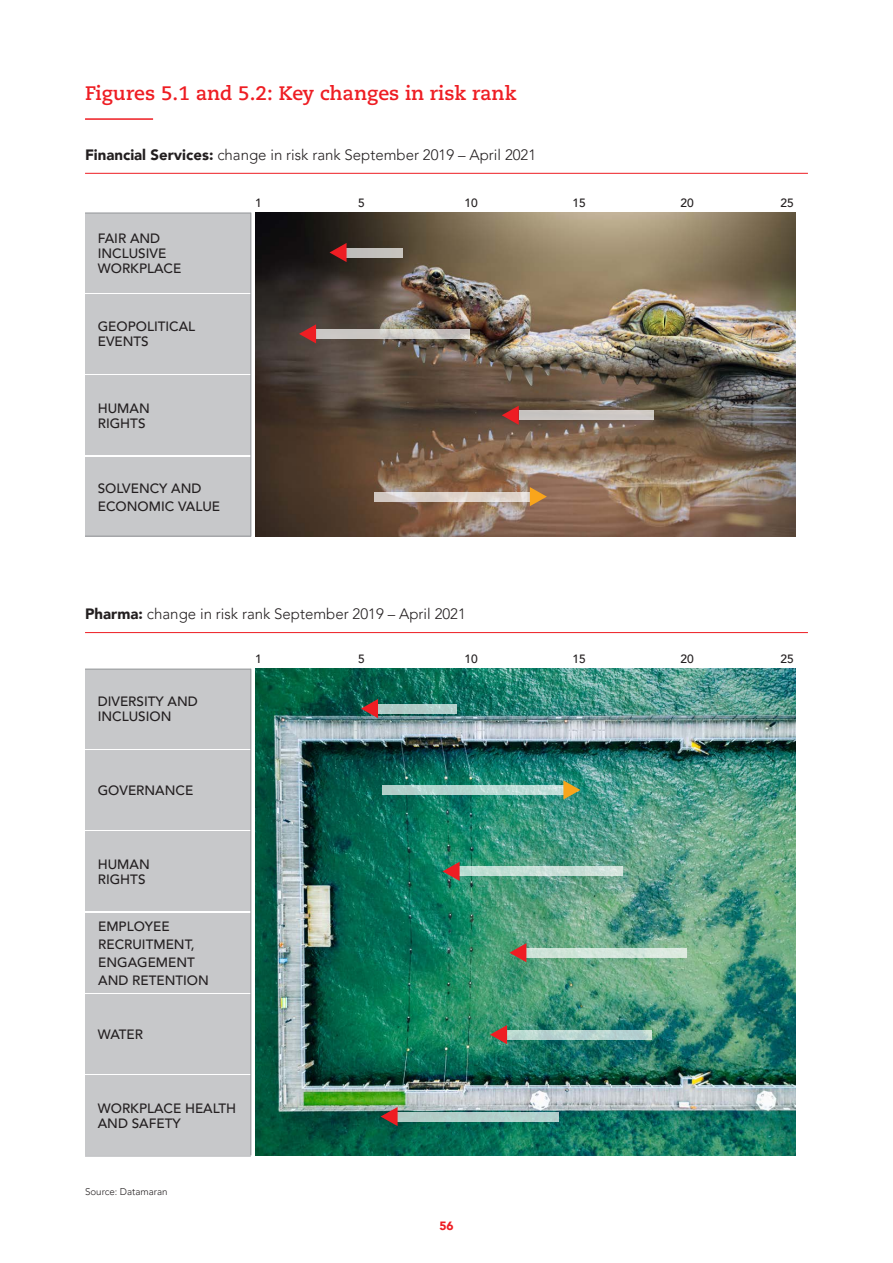
<style>
.page{position:relative;width:893px;height:1263px;background:#fff}
.page>*{position:absolute;margin:0;border:0;box-sizing:border-box;transform-origin:0 0}
.t1{font:700 19.5px "Caecilia LT Std";color:#ee1d23}
.t2{font:300 15px "Avenir LT Pro";color:#231f20}
.t3{font:500 13.5px/15px "Avenir LT Pro";color:#231f20}
.t4{font:500 12px "Avenir LT Pro";color:#231f20}
.t5{font:900 12px "Avenir LT Pro";color:#ee1d23}
.t6{font:300 9.75px "Avenir LT Pro";color:#231f20}
.s1{font-family:"Caecilia"}
.s2{font-weight:900}
</style>
<div class="page">
<div style="left:85px;top:375px;width:166px;height:80px;background:#c7c8ca"></div>
<img style="left:255px;top:213px;width:540px;height:323px">
<img style="left:255px;top:669px;width:540px;height:487px">
<div style="left:85px;top:831px;width:166px;height:80px;background:#c7c8ca"></div>
<div style="left:85px;top:913px;width:166px;height:79px;background:#c7c8ca"></div>
<div style="left:85px;top:1075px;width:166px;height:80px;background:#c7c8ca"></div>
<div style="left:85px;top:457px;width:166px;height:79px;background:#c7c8ca"></div>
<div style="left:85px;top:294px;width:166px;height:80px;background:#c7c8ca"></div>
<div style="left:85px;top:750px;width:166px;height:80px;background:#c7c8ca"></div>
<div style="left:85px;top:994px;width:166px;height:80px;background:#c7c8ca"></div>
<div style="left:85px;top:213px;width:166px;height:79px;background:#c7c8ca"></div>
<div style="left:85px;top:669px;width:166px;height:79px;background:#c7c8ca"></div>
<hr style="left:85px;top:173px;width:723px;height:1px;background:#ee1d23">
<hr style="left:85px;top:632px;width:723px;height:1px;background:#ee1d23">
<hr style="left:85px;top:118px;width:68px;height:2px;background:#ee1d23">
<hr style="left:250px;top:213px;width:1px;height:323px;background:#939598">
<hr style="left:250px;top:669px;width:1px;height:486px;background:#939598">
<hr style="left:85px;top:213px;width:166px;height:1px;background:#939598">
<hr style="left:85px;top:669px;width:166px;height:1px;background:#939598">
<hr style="left:85px;top:536px;width:166px;height:1px;background:#939598">
<hr style="left:85px;top:1155px;width:166px;height:1px;background:#939598">
<div style="left:347px;top:248px;width:56px;height:9px;background:#c2c0bd"></div>
<div style="left:378px;top:704px;width:78px;height:9px;background:#b2cdc9"></div>
<svg style="left:330px;top:243px;width:17px;height:19px"></svg>
<svg style="left:361px;top:699px;width:17px;height:19px"></svg>
<svg style="left:316px;top:329px;width:154px;height:10px;background:#ccc9c5"></svg>
<svg style="left:383px;top:785px;width:180px;height:10px;background:#b9d8d3"></svg>
<svg style="left:299px;top:324px;width:17px;height:19px"></svg>
<svg style="left:563px;top:780px;width:17px;height:19px"></svg>
<div style="left:519px;top:410px;width:135px;height:10px;background:#cbc6c3"></div>
<svg style="left:460px;top:866px;width:163px;height:10px;background:#c8e0d8"></svg>
<div style="left:526px;top:948px;width:161px;height:9px;background:#d4e6dc"></div>
<svg style="left:507px;top:1030px;width:144px;height:9px"></svg>
<div style="left:395px;top:1112px;width:164px;height:9px;background:#b2ceca"></div>
<svg style="left:502px;top:406px;width:17px;height:19px"></svg>
<svg style="left:443px;top:862px;width:17px;height:19px"></svg>
<svg style="left:509px;top:943px;width:17px;height:19px"></svg>
<svg style="left:490px;top:1025px;width:17px;height:19px"></svg>
<svg style="left:381px;top:1107px;width:17px;height:19px"></svg>
<svg style="left:374px;top:492px;width:156px;height:9px"></svg>
<svg style="left:530px;top:487px;width:17px;height:19px"></svg>
<h1 class="t1" style="left:85px;top:82px;width:433px"><span class="s1">Figures 5.1 and 5.2:</span> Key changes in risk rank</h1>
<p class="t2" style="left:85px;top:146px;width:453px"><span class="s2">Financial Services:</span> change in risk rank September 2019 – April 2021</p>
<p class="t3" style="left:98px;top:231px;width:85px">FAIR AND<br>INCLUSIVE<br>WORKPLACE</p>
<p class="t3" style="left:98px;top:320px;width:99px">GEOPOLITICAL<br>EVENTS</p>
<p class="t3" style="left:98px;top:401px;width:53px">HUMAN<br>RIGHTS</p>
<p class="t3" style="left:98px;top:479px;width:124px;line-height:18px">SOLVENCY AND<br>ECONOMIC VALUE</p>
<p class="t4" style="left:255px;top:196px;width:8px">1</p>
<p class="t4" style="left:358px;top:196px;width:8px">5</p>
<p class="t4" style="left:464px;top:196px;width:15px">10</p>
<p class="t4" style="left:572px;top:196px;width:15px">15</p>
<p class="t4" style="left:680px;top:196px;width:15px">20</p>
<p class="t4" style="left:780px;top:196px;width:15px">25</p>
<p class="t2" style="left:85px;top:605px;width:382px"><span class="s2">Pharma:</span> change in risk rank September 2019 – April 2021</p>
<p class="t3" style="left:98px;top:694px;width:102px">DIVERSITY AND<br>INCLUSION</p>
<p class="t3" style="left:98px;top:783px;width:97px">GOVERNANCE</p>
<p class="t4" style="left:255px;top:652px;width:8px">1</p>
<p class="t4" style="left:358px;top:652px;width:8px">5</p>
<p class="t4" style="left:464px;top:652px;width:15px">10</p>
<p class="t4" style="left:572px;top:652px;width:15px">15</p>
<p class="t4" style="left:680px;top:652px;width:15px">20</p>
<p class="t4" style="left:780px;top:652px;width:15px">25</p>
<p class="t3" style="left:98px;top:857px;width:53px">HUMAN<br>RIGHTS</p>
<p class="t3" style="left:98px;top:917px;width:112px;line-height:18px">EMPLOYEE<br>RECRUITMENT,<br>ENGAGEMENT<br>AND RETENTION</p>
<p class="t3" style="left:98px;top:1027px;width:47px">WATER</p>
<p class="t3" style="left:98px;top:1101px;width:140px">WORKPLACE HEALTH<br>AND SAFETY</p>
<p class="t6" style="left:85px;top:1186px;width:84px">Source: Datamaran</p>
<p class="t5" style="left:439px;top:1218px;width:16px">56</p>
</div>
